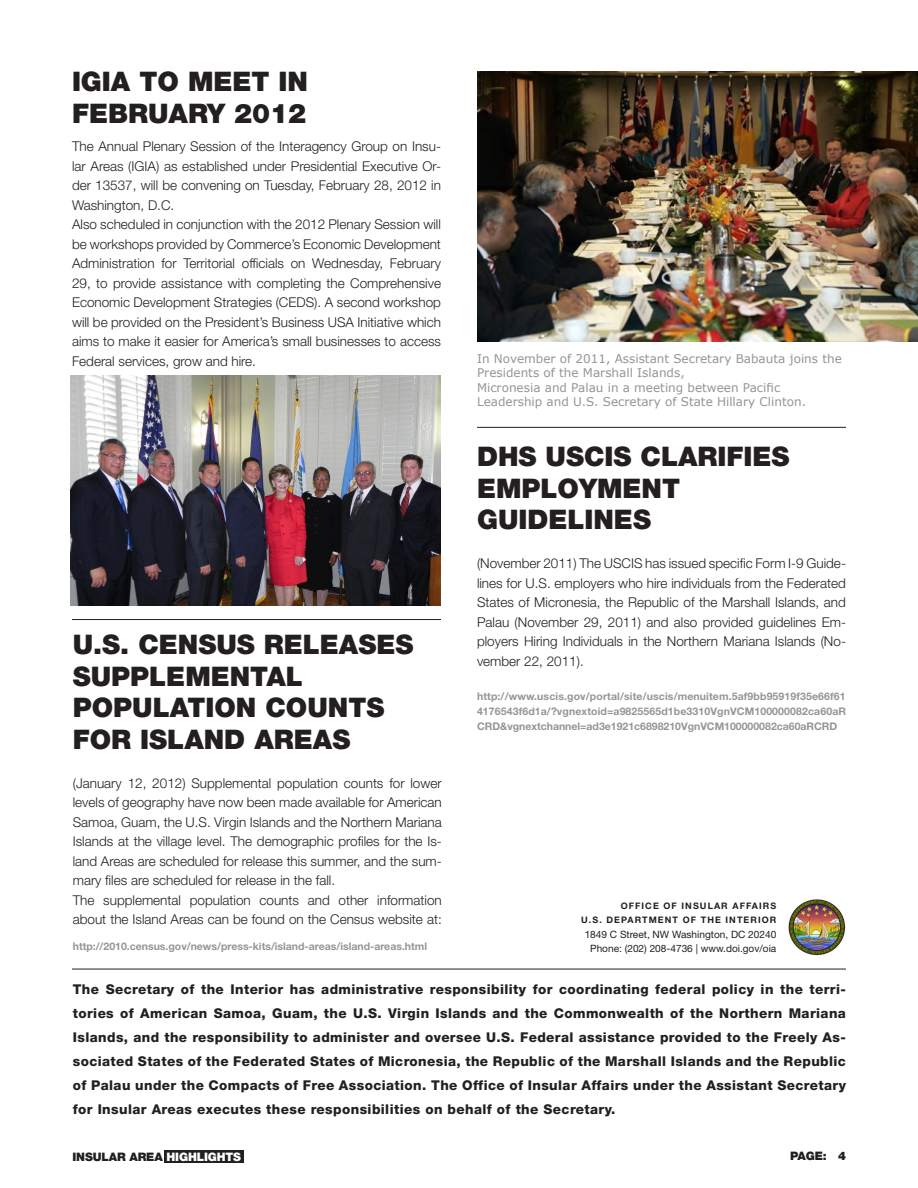
<style>
.page{position:relative;width:918px;height:1188px;background:#fff}
.page>*{position:absolute;margin:0;border:0;box-sizing:border-box;transform-origin:0 0}
.t1{font:900 27px/31.5px "Helvetica Neue LT Std";color:#231f20}
.t2{font:300 13.5px/19.5px "Helvetica Neue LT Std";color:#231f20;text-align:justify}
.t3{font:800 13.5px/24px "Helvetica Neue LT Std";letter-spacing:.03em;color:#231f20;text-align:justify}
.t4{font:12px/14.4px "Verdana";color:#939598}
.t5{font:900 11.7px "Helvetica Neue LT Std";letter-spacing:-.01em;color:#231f20}
.t6{font:700 10.5px/15px "Helvetica Neue LT Std";color:#939598;text-align:justify}
.t7{font:10.05px "Helvetica Neue LT Std";color:#231f20}
.t8{font:700 9px/14.5px "Helvetica Neue LT Std";letter-spacing:.12em;color:#231f20;text-align:right}
.s1{color:#fff}
</style>
<div class="page">
<div style="left:164px;top:1150px;width:80px;height:13px;background:#231f20"></div>
<img style="left:71px;top:376px;width:370px;height:229px">
<img style="left:477px;top:72px;width:441px;height:269px">
<hr style="left:72px;top:969px;width:774px;height:1px;background:#231f20">
<hr style="left:72px;top:619px;width:369px;height:1px;background:#231f20">
<hr style="left:477px;top:427px;width:369px;height:1px;background:#231f20">
<img style="left:788px;top:899px;width:58px;height:57px">
<p class="t1" style="left:72px;top:66px;width:238px">IGIA TO MEET IN<br>FEBRUARY 2012</p>
<p class="t2" style="left:72px;top:136px;width:371px">The Annual Plenary Session of the Interagency Group on Insu&shy;lar Areas (IGIA) as established under Presidential Executive Or&shy;der 13537, will be convening on Tuesday, February 28, 2012 in Washington, D.C.</p>
<p class="t2" style="left:72px;top:214px;width:371px">Also scheduled in conjunction with the 2012 Plenary Session will be workshops provided by Commerce’s Economic Development Administration for Territorial officials on Wednesday, February 29, to provide assistance with completing the Comprehensive Economic Development Strategies (CEDS). A second workshop will be provided on the President’s Business USA Initiative which aims to make it easier for America’s small businesses to access Federal services, grow and hire.</p>
<p class="t4" style="left:477px;top:351px;width:366px">In November of 2011, Assistant Secretary Babauta joins the Presidents of the Marshall Islands,<br>Micronesia and Palau in a meeting between Pacific Leadership and U.S. Secretary of State Hillary Clinton.</p>
<p class="t1" style="left:477px;top:441px;width:314px">DHS USCIS CLARIFIES<br>EMPLOYMENT<br>GUIDELINES</p>
<p class="t2" style="left:477px;top:553px;width:370px">(November 2011) The USCIS has issued specific Form I-9 Guide&shy;lines for U.S. employers who hire individuals from the Federated States of Micronesia, the Republic of the Marshall Islands, and Palau (November 29, 2011) and also provided guidelines Em&shy;ployers Hiring Individuals in the Northern Mariana Islands (No&shy;vember 22, 2011).</p>
<p class="t6" style="left:477px;top:689px;width:371px">http://www.uscis.gov/portal/site/uscis/menuitem.5af9bb95919f35e66f61<br>4176543f6d1a/?vgnextoid=a9825565d1be3310VgnVCM100000082ca60aR CRD&amp;vgnextchannel=ad3e1921c6898210VgnVCM100000082ca60aRCRD</p>
<p class="t1" style="left:73px;top:629px;width:342px">U.S. CENSUS RELEASES<br>SUPPLEMENTAL<br>POPULATION COUNTS<br>FOR ISLAND AREAS</p>
<p class="t2" style="left:73px;top:773px;width:371px">(January 12, 2012) Supplemental population counts for lower levels of geography have now been made available for American Samoa, Guam, the U.S. Virgin Islands and the Northern Mariana Islands at the village level. The demographic profiles for the Is&shy;land Areas are scheduled for release this summer, and the sum&shy;mary files are scheduled for release in the fall.</p>
<p class="t2" style="left:73px;top:890px;width:371px">The supplemental population counts and other information about the Island Areas can be found on the Census website at:</p>
<p class="t6" style="left:73px;top:938px;width:356px">http://2010.census.gov/news/press-kits/island-areas/island-areas.html</p>
<p class="t3" style="left:73px;top:977px;width:775px">The Secretary of the Interior has administrative responsibility for coordinating federal policy in the terri&shy;tories of American Samoa, Guam, the U.S. Virgin Islands and the Commonwealth of the Northern Mariana Islands, and the responsibility to administer and oversee U.S. Federal assistance provided to the Freely As&shy;sociated States of the Federated States of Micronesia, the Republic of the Marshall Islands and the Republic of Palau under the Compacts of Free Association. The Office of Insular Affairs under the Assistant Secretary for Insular Areas executes these responsibilities on behalf of the Secretary.</p>
<p class="t8" style="left:581px;top:898px;width:197px">OFFICE OF INSULAR AFFAIRS<br>U.S. DEPARTMENT OF THE INTERIOR</p>
<p class="t7" style="left:585px;top:928px;width:193px">1849 C Street, NW Washington, DC 20240</p>
<p class="t7" style="left:590px;top:943px;width:188px">Phone: (202) 208-4736 | www.doi.gov/oia</p>
<p class="t5" style="left:72px;top:1150px;width:170px">INSULAR AREA <span class="s1">HIGHLIGHTS</span></p>
<p class="t5" style="left:790px;top:1149px;width:38px">PAGE:</p>
<p class="t5" style="left:838px;top:1149px;width:9px">4</p>
</div>
